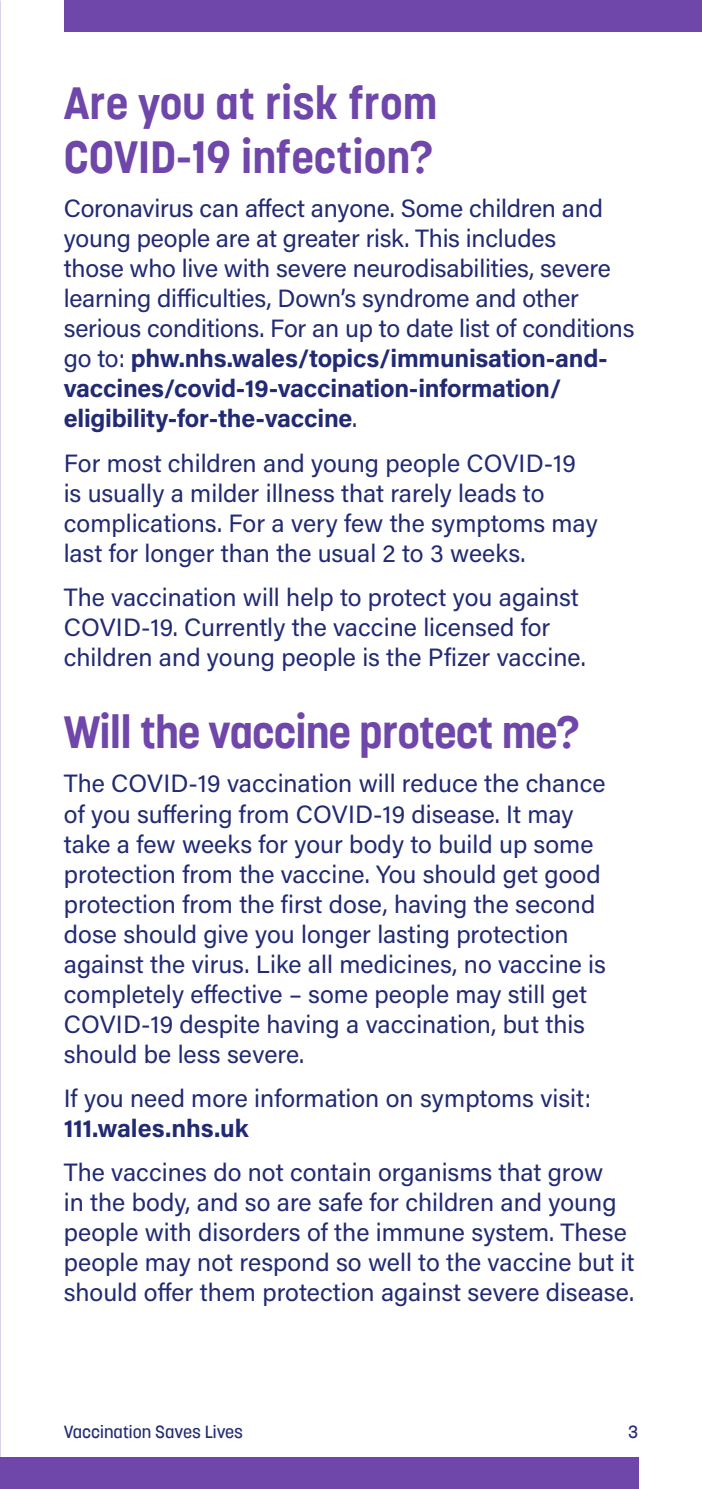
<style>
.page{position:relative;width:702px;height:1489px;background:#fff}
.page>*{position:absolute;margin:0;border:0;box-sizing:border-box;transform-origin:0 0}
.t1{font:700 45px/54px "Korolev W01";color:#6f46a9}
.t2{font:700 45px "Korolev W01";letter-spacing:-.02em;color:#6f46a9}
.t3{font:25px/30px "Acumin Pro";color:#212a73}
.t4{font:700 25px "Acumin Pro";color:#212a73}
.t5{font:500 17.5px "Korolev W01";color:#212a73}
.s1{font-weight:700}
</style>
<div class="page">
<div style="left:64px;top:0;width:638px;height:32px;background:#6f46a9"></div>
<div style="left:0;top:1456px;width:638px;height:32px;background:#6f46a9"></div>
<h1 class="t1" style="left:64px;top:75px;width:375px">Are you at risk from<br>COVID-19 infection?</h1>
<p class="t3" style="left:64px;top:192px;width:572px">Coronavirus can affect anyone. Some children and young people are at greater risk. This includes<br>those who live with severe neurodisabilities, severe learning difficulties, Down’s syndrome and other serious conditions. For an up to date list of conditions go to: <span class="s1">phw.nhs.wales/topics/immunisation-and&shy;vaccines/covid-19-vaccination-information/ eligibility-for-the-vaccine</span>.</p>
<p class="t3" style="left:64px;top:447px;width:535px">For most children and young people COVID-19 is usually a milder illness that rarely leads to complications. For a very few the symptoms may last for longer than the usual 2 to 3 weeks.</p>
<p class="t3" style="left:64px;top:581px;width:523px">The vaccination will help to protect you against<br>COVID-19. Currently the vaccine licensed for children and young people is the Pfizer vaccine.</p>
<h1 class="t2" style="left:64px;top:705px;width:517px">Will the vaccine protect me?</h1>
<p class="t3" style="left:64px;top:767px;width:543px">The COVID-19 vaccination will reduce the chance of you suffering from COVID-19 disease. It may take a few weeks for your body to build up some protection from the vaccine. You should get good protection from the first dose, having the second dose should give you longer lasting protection against the virus. Like all medicines, no vaccine is completely effective – some people may still get COVID-19 despite having a vaccination, but this should be less severe.</p>
<p class="t3" style="left:64px;top:1081px;width:529px">If you need more information on symptoms visit:</p>
<p class="t4" style="left:64px;top:1110px;width:186px">111.wales.nhs.uk</p>
<p class="t3" style="left:64px;top:1156px;width:572px">The vaccines do not contain organisms that grow<br>in the body, and so are safe for children and young people with disorders of the immune system. These people may not respond so well to the vaccine but it should offer them protection against severe disease.</p>
<p class="t5" style="left:64px;top:1421px;width:181px">Vaccination Saves Lives</p>
<p class="t5" style="left:628px;top:1421px;width:11px">3</p>
</div>
